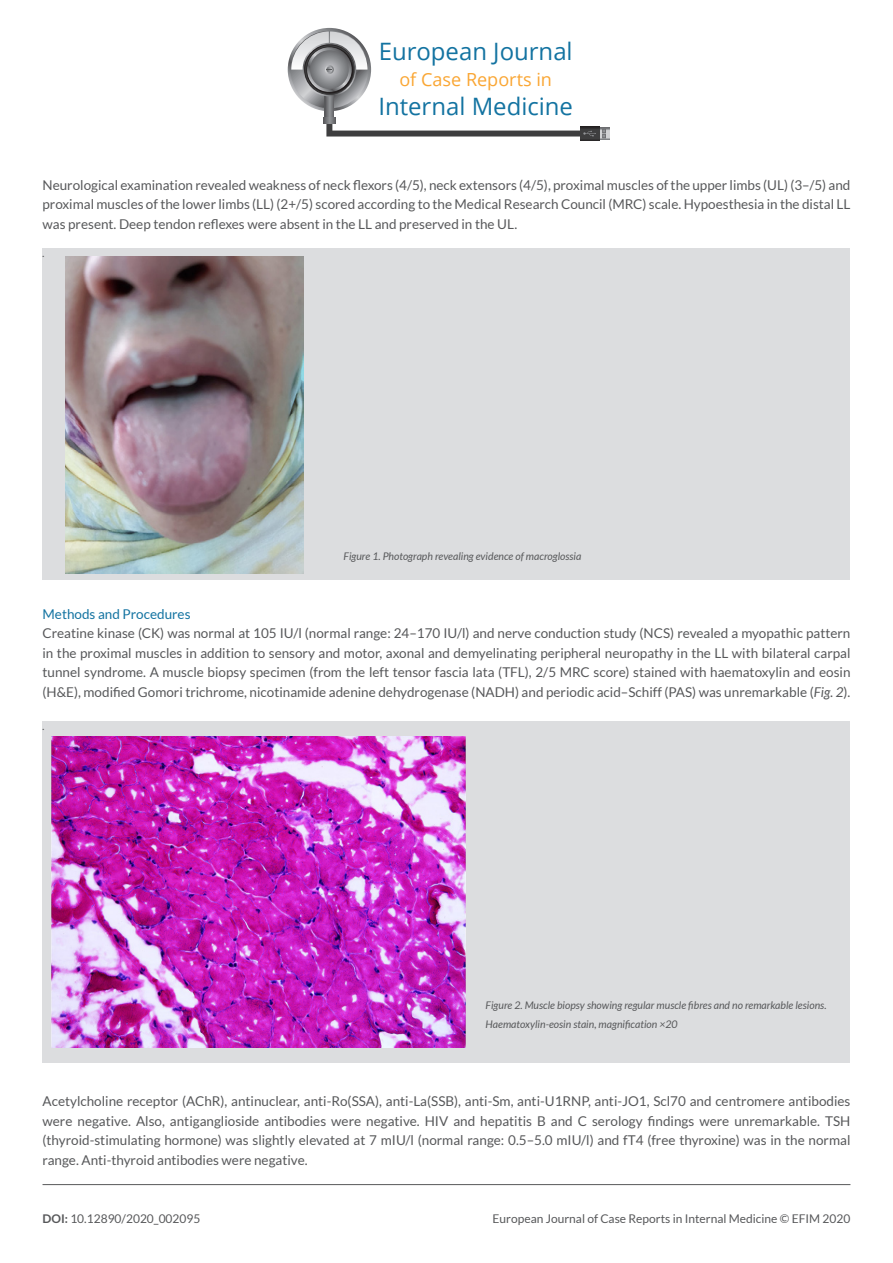
<style>
.page{position:relative;width:893px;height:1263px;background:#fff}
.page>*{position:absolute;margin:0;border:0;box-sizing:border-box;transform-origin:0 0}
.t1{font:24px "Open Sans";color:#1373a1}
.t2{font:18px "Open Sans";color:#faa633}
.TESTO_ARTICOLO{font:13.5px/19.5px "Lato";color:#57585a;text-align:justify}
.TESTO_ARTICOLO-2{font:13.5px "Lato";color:#1373a1}
.t3{font:12px "Lato";color:#57585a}
.DIDASCALIA{font:italic 10.5px/19.5px "Lato";color:#57585a}
.REFERENCE{font:italic 10.5px "Lato";color:#57585a}
.s1{font-style:italic}
.s2{font-weight:700}
</style>
<div class="page">
<svg style="left:288px;top:28px;width:83px;height:83px"></svg>
<svg style="left:291px;top:31px;width:77px;height:77px"></svg>
<svg style="left:325px;top:96px;width:9px;height:21px"></svg>
<svg style="left:303px;top:43px;width:53px;height:53px"></svg>
<svg style="left:304px;top:44px;width:51px;height:51px"></svg>
<svg style="left:307px;top:47px;width:45px;height:45px"></svg>
<svg style="left:310px;top:50px;width:39px;height:39px"></svg>
<svg style="left:291px;top:31px;width:76px;height:43px"></svg>
<svg style="left:600px;top:128px;width:10px;height:11px"></svg>
<svg style="left:603px;top:129px;width:2px;height:9px"></svg>
<svg style="left:580px;top:126px;width:20px;height:15px"></svg>
<svg style="left:323px;top:117px;width:273px;height:20px"></svg>
<hr style="left:43px;top:1184px;width:807px;height:1px;background:#57585a">
<div style="left:43px;top:248px;width:807px;height:332px;background:#dcdddf"></div>
<img style="left:65px;top:256px;width:238px;height:318px">
<div style="left:43px;top:721px;width:807px;height:342px;background:#dcdddf"></div>
<img style="left:51px;top:736px;width:414px;height:312px">
<h1 class="t1" style="left:379px;top:35px;width:196px">European Journal</h1>
<h2 class="t2" style="left:399px;top:67px;width:154px">of Case Reports in</h2>
<h1 class="t1" style="left:378px;top:89px;width:196px">Internal Medicine</h1>
<p class="TESTO_ARTICOLO" style="left:43px;top:175px;width:809px">Neurological examination revealed weakness of neck flexors (4/5), neck extensors (4/5), proximal muscles of the upper limbs (UL) (3–/5) and proximal muscles of the lower limbs (LL) (2+/5) scored according to the Medical Research Council (MRC) scale. Hypoesthesia in the distal LL was present. Deep tendon reflexes were absent in the LL and preserved in the UL.</p>
<p class="REFERENCE" style="left:43px;top:247px;width:4px">.</p>
<p class="DIDASCALIA" style="left:344px;top:547px;width:239px">Figure 1. Photograph revealing evidence of macroglossia</p>
<p class="TESTO_ARTICOLO-2" style="left:43px;top:606px;width:150px">Methods and Procedures</p>
<p class="TESTO_ARTICOLO" style="left:43px;top:623px;width:809px">Creatine kinase (CK) was normal at 105 IU/l (normal range: 24–170 IU/l) and nerve conduction study (NCS) revealed a myopathic pattern in the proximal muscles in addition to sensory and motor, axonal and demyelinating peripheral neuropathy in the LL with bilateral carpal tunnel syndrome. A muscle biopsy specimen (from the left tensor fascia lata (TFL), 2/5 MRC score) stained with haematoxylin and eosin (H&amp;E), modified Gomori trichrome, nicotinamide adenine dehydrogenase (NADH) and periodic acid–Schiff (PAS) was unremarkable (<span class="s1">Fig. 2</span>).</p>
<p class="REFERENCE" style="left:43px;top:720px;width:4px">.</p>
<p class="DIDASCALIA" style="left:486px;top:995px;width:342px">Figure 2. Muscle biopsy showing regular muscle fibres and no remarkable lesions.<br>Haematoxylin-eosin stain, magnification ×20</p>
<p class="TESTO_ARTICOLO" style="left:43px;top:1091px;width:809px">Acetylcholine receptor (AChR), antinuclear, anti-Ro(SSA), anti-La(SSB), anti-Sm, anti-U1RNP, anti-JO1, Scl70 and centromere antibodies were negative. Also, antiganglioside antibodies were negative. HIV and hepatitis B and C serology findings were unremarkable. TSH (thyroid-stimulating hormone) was slightly elevated at 7 mIU/l (normal range: 0.5–5.0 mIU/l) and fT4 (free thyroxine) was in the normal range. Anti-thyroid antibodies were negative.</p>
<p class="t3" style="left:43px;top:1212px;width:159px"><span class="s2">DOI:</span> 10.12890/2020_002095</p>
<p class="t3" style="left:493px;top:1212px;width:359px">European Journal of Case Reports in Internal Medicine © EFIM 2020</p>
</div>
